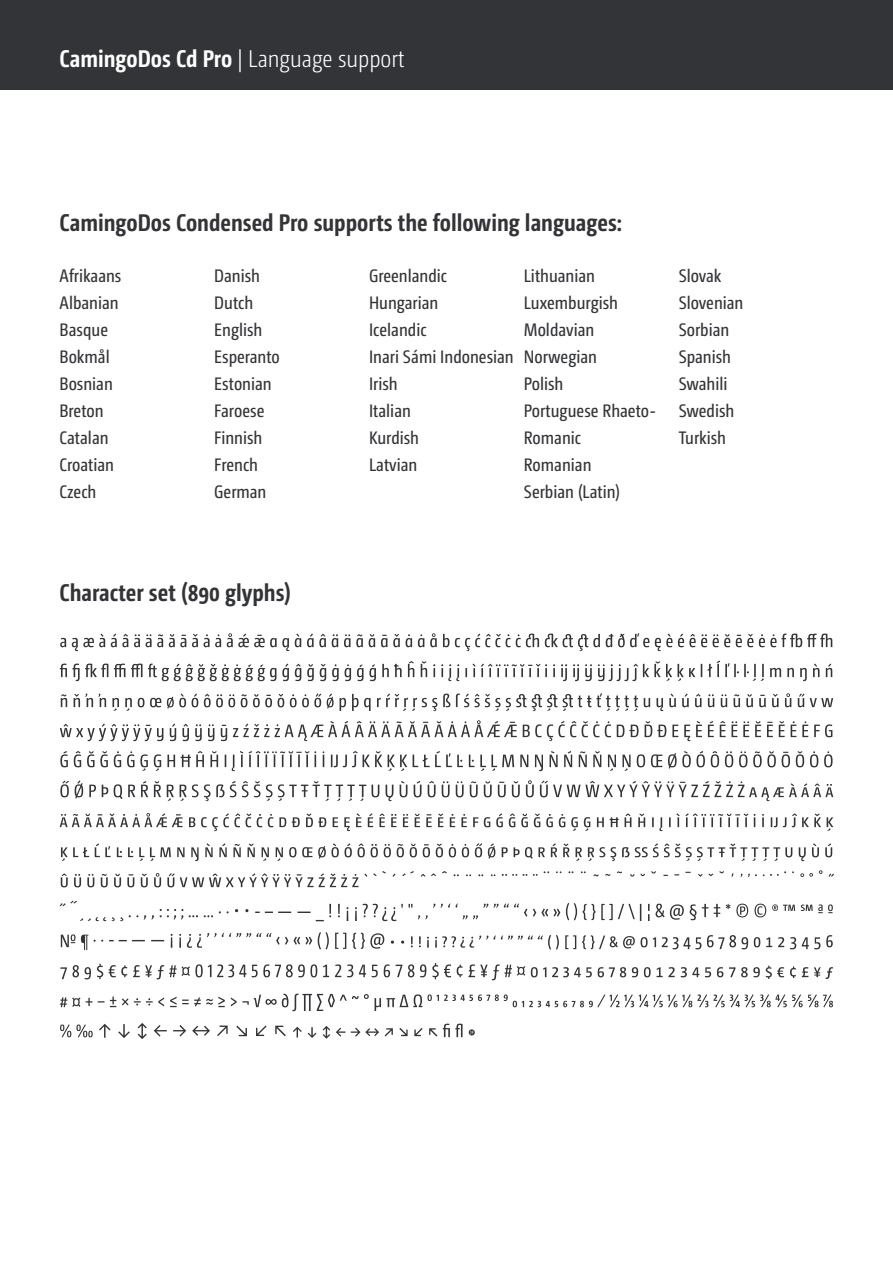
<style>
.page{position:relative;width:893px;height:1263px;background:#fff}
.page>*{position:absolute;margin:0;border:0;box-sizing:border-box;transform-origin:0 0}
.t1{font:700 24px "Camingo Dos Pro Cd";color:#323437}
.t2{font:300 24px "Camingo Dos Pro Cd";color:#fff}
.t3{font:18px/27px "Camingo Dos Pro Cd";color:#323437}
.s1{font-weight:700}
</style>
<div class="page">
<div style="left:0;top:0;width:893px;height:89px;background:#323437"></div>
<svg style="left:60px;top:1023px;width:415px;height:16px"></svg>
<svg style="left:60px;top:994px;width:773px;height:17px"></svg>
<svg style="left:60px;top:963px;width:773px;height:17px"></svg>
<svg style="left:61px;top:932px;width:772px;height:18px"></svg>
<svg style="left:60px;top:900px;width:773px;height:21px"></svg>
<svg style="left:61px;top:870px;width:773px;height:17px"></svg>
<svg style="left:61px;top:843px;width:771px;height:18px"></svg>
<svg style="left:60px;top:813px;width:773px;height:18px"></svg>
<svg style="left:60px;top:780px;width:773px;height:21px"></svg>
<svg style="left:60px;top:751px;width:773px;height:20px"></svg>
<svg style="left:60px;top:720px;width:772px;height:21px"></svg>
<svg style="left:61px;top:693px;width:772px;height:18px"></svg>
<svg style="left:60px;top:660px;width:772px;height:21px"></svg>
<svg style="left:60px;top:633px;width:772px;height:18px"></svg>
<p class="t2" style="left:60px;top:45px;width:347px"><span class="s1">CamingoDos Cd Pro</span> | Language support</p>
<p class="t1" style="left:60px;top:208px;width:563px">CamingoDos Condensed Pro supports the following languages:</p>
<p class="t3" style="left:60px;top:262px;width:63px">Afrikaans</p>
<p class="t3" style="left:60px;top:289px;width:61px">Albanian</p>
<p class="t3" style="left:60px;top:316px;width:50px">Basque</p>
<p class="t3" style="left:60px;top:343px;width:52px">Bokmål</p>
<p class="t3" style="left:60px;top:370px;width:55px">Bosnian</p>
<p class="t3" style="left:60px;top:397px;width:46px">Breton</p>
<p class="t3" style="left:60px;top:424px;width:51px">Catalan</p>
<p class="t3" style="left:60px;top:451px;width:56px">Croatian</p>
<p class="t3" style="left:60px;top:478px;width:38px">Czech</p>
<p class="t3" style="left:214px;top:262px;width:47px">Danish</p>
<p class="t3" style="left:214px;top:289px;width:41px">Dutch</p>
<p class="t3" style="left:214px;top:316px;width:50px">English</p>
<p class="t3" style="left:214px;top:343px;width:67px">Esperanto</p>
<p class="t3" style="left:214px;top:370px;width:59px">Estonian</p>
<p class="t3" style="left:214px;top:397px;width:52px">Faroese</p>
<p class="t3" style="left:214px;top:424px;width:50px">Finnish</p>
<p class="t3" style="left:214px;top:451px;width:45px">French</p>
<p class="t3" style="left:214px;top:478px;width:54px">German</p>
<p class="t3" style="left:369px;top:262px;width:80px">Greenlandic</p>
<p class="t3" style="left:369px;top:289px;width:71px">Hungarian</p>
<p class="t3" style="left:369px;top:316px;width:59px">Icelandic</p>
<p class="t3" style="left:369px;top:343px;width:146px">Inari Sámi Indonesian</p>
<p class="t3" style="left:369px;top:370px;width:30px">Irish</p>
<p class="t3" style="left:369px;top:397px;width:43px">Italian</p>
<p class="t3" style="left:369px;top:424px;width:52px">Kurdish</p>
<p class="t3" style="left:369px;top:451px;width:50px">Latvian</p>
<p class="t3" style="left:524px;top:262px;width:73px">Lithuanian</p>
<p class="t3" style="left:524px;top:289px;width:96px">Luxemburgish</p>
<p class="t3" style="left:524px;top:316px;width:72px">Moldavian</p>
<p class="t3" style="left:524px;top:343px;width:75px">Norwegian</p>
<p class="t3" style="left:524px;top:370px;width:41px">Polish</p>
<p class="t3" style="left:524px;top:397px;width:134px">Portuguese Rhaeto-<br>Romanic</p>
<p class="t3" style="left:524px;top:451px;width:69px">Romanian</p>
<p class="t3" style="left:524px;top:478px;width:98px">Serbian (Latin)</p>
<p class="t3" style="left:679px;top:262px;width:44px">Slovak</p>
<p class="t3" style="left:679px;top:289px;width:66px">Slovenian</p>
<p class="t3" style="left:679px;top:316px;width:52px">Sorbian</p>
<p class="t3" style="left:679px;top:343px;width:54px">Spanish</p>
<p class="t3" style="left:679px;top:370px;width:50px">Swahili</p>
<p class="t3" style="left:679px;top:397px;width:57px">Swedish</p>
<p class="t3" style="left:679px;top:424px;width:49px">Turkish</p>
<p class="t1" style="left:60px;top:578px;width:233px">Character set (890 glyphs)</p>
</div>
